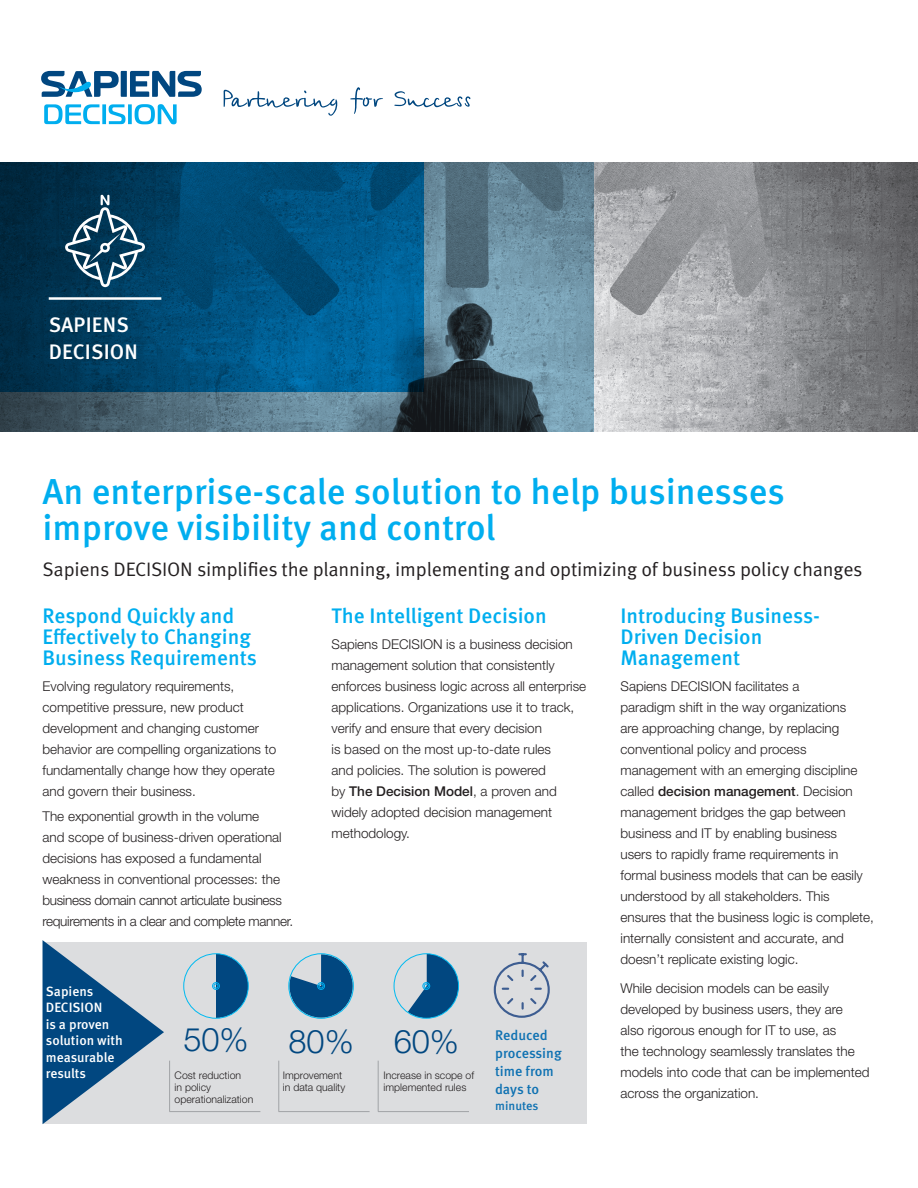
<style>
.page{position:relative;width:918px;height:1188px;background:#fff}
.page>*{position:absolute;margin:0;border:0;box-sizing:border-box;transform-origin:0 0}
.t1{font:500 36px/36px "Meta Pro";color:#00aeef}
.t2{font:300 32.55px "Helvetica Neue LT Std";color:#014780}
.t3{font:500 21px/21px "Meta Pro";color:#00aeef}
.t4{font:500 21px/27px "Meta Pro";letter-spacing:.01em;color:#fff}
.t5{font:19.5px "Meta Pro Norm";letter-spacing:-.01em;color:#231f20}
.t6{font:500 14.1px/18px "Meta Pro";letter-spacing:-.005em;color:#0e71b2}
.t7{font:300 13.5px/21px "Helvetica Neue LT Std";color:#231f20}
.t8{font:500 13.5px/16.5px "Meta Pro";letter-spacing:-.005em;color:#fff}
.t9{font:500 12.3px "Meta Pro";color:#0e71b2}
.t10{font:300 10.5px/12px "Helvetica Neue LT Std";color:#231f20}
.s1{font-weight:500}
</style>
<div class="page">
<img style="left:594px;top:162px;width:324px;height:270px">
<svg style="left:0;top:162px;width:594px;height:270px;background:#597685"></svg>
<svg style="left:0;top:162px;width:424px;height:230px;background:#004a74"></svg>
<svg style="left:224px;top:87px;width:246px;height:29px"></svg>
<svg style="left:41px;top:71px;width:161px;height:26px"></svg>
<svg style="left:44px;top:104px;width:133px;height:20px"></svg>
<hr style="left:49px;top:297px;width:112px;height:3px;background:#fff">
<svg style="left:65px;top:195px;width:80px;height:92px;background:#315d76"></svg>
<div style="left:43px;top:943px;width:543px;height:181px;background:#dcdddf"></div>
<svg style="left:289px;top:954px;width:64px;height:64px"></svg>
<div style="left:317px;top:982px;width:8px;height:8px;border:1px solid #00aeef;border-radius:50%"></div>
<svg style="left:408px;top:954px;width:51px;height:64px"></svg>
<div style="left:423px;top:982px;width:7px;height:8px;border:1px solid #00aeef;border-radius:50%"></div>
<svg style="left:214px;top:954px;width:34px;height:64px"></svg>
<div style="left:212px;top:982px;width:8px;height:8px;border:1px solid #00aeef;border-radius:50%"></div>
<hr style="left:378px;top:1061px;width:1px;height:51px;background:#a1a3a6">
<hr style="left:278px;top:1061px;width:1px;height:51px;background:#a1a3a6">
<hr style="left:169px;top:1061px;width:1px;height:51px;background:#a1a3a6">
<hr style="left:378px;top:1111px;width:91px;height:1px;background:#a1a3a6">
<hr style="left:279px;top:1111px;width:91px;height:1px;background:#a1a3a6">
<hr style="left:169px;top:1111px;width:91px;height:1px;background:#a1a3a6">
<svg style="left:43px;top:940px;width:121px;height:184px"></svg>
<svg style="left:493px;top:953px;width:57px;height:65px"></svg>
<p class="t4" style="left:49px;top:310px;width:91px">SAPIENS<br>DECISION</p>
<p class="t1" style="left:43px;top:471px;width:744px">An enterprise-scale solution to help businesses improve visibility and control</p>
<p class="t5" style="left:43px;top:555px;width:822px">Sapiens DECISION simplifies the planning, implementing and optimizing of business policy changes</p>
<p class="t3" style="left:43px;top:604px;width:216px">Respond Quickly and<br>Effectively to Changing<br>Business Requirements</p>
<p class="t7" style="left:43px;top:675px;width:235px">Evolving regulatory requirements, competitive pressure, new product development and changing customer behavior are compelling organizations to fundamentally change how they operate and govern their business.</p>
<p class="t7" style="left:43px;top:805px;width:252px">The exponential growth in the volume<br>and scope of business-driven operational decisions has exposed a fundamental weakness in conventional processes: the business domain cannot articulate business requirements in a clear and complete manner.</p>
<p class="t3" style="left:621px;top:604px;width:201px">Introducing Business-<br>Driven Decision<br>Management</p>
<p class="t7" style="left:621px;top:675px;width:255px">Sapiens DECISION facilitates a<br>paradigm shift in the way organizations<br>are approaching change, by replacing conventional policy and process management with an emerging discipline called <span class="s1">decision management</span>. Decision management bridges the gap between business and IT by enabling business<br>users to rapidly frame requirements in formal business models that can be easily understood by all stakeholders. This ensures that the business logic is complete, internally consistent and accurate, and doesn’t replicate existing logic.</p>
<p class="t7" style="left:621px;top:978px;width:251px">While decision models can be easily developed by business users, they are also rigorous enough for IT to use, as<br>the technology seamlessly translates the models into code that can be implemented across the organization.</p>
<p class="t3" style="left:332px;top:604px;width:217px">The Intelligent Decision</p>
<p class="t7" style="left:332px;top:633px;width:256px">Sapiens DECISION is a business decision management solution that consistently enforces business logic across all enterprise applications. Organizations use it to track, verify and ensure that every decision<br>is based on the most up-to-date rules<br>and policies. The solution is powered<br>by <span class="s1">The Decision Model</span>, a proven and widely adopted decision management methodology.</p>
<p class="t8" style="left:46px;top:982px;width:79px">Sapiens<br>DECISION<br>is a proven solution with measurable results</p>
<p class="t2" style="left:183px;top:1019px;width:67px">50%</p>
<p class="t6" style="left:495px;top:1025px;width:68px">Reduced processing time from days to</p>
<p class="t9" style="left:495px;top:1096px;width:45px">minutes</p>
<p class="t2" style="left:289px;top:1022px;width:67px">80%</p>
<p class="t2" style="left:394px;top:1022px;width:67px">60%</p>
<p class="t10" style="left:175px;top:1069px;width:80px">Cost reduction<br>in policy operationalization</p>
<p class="t10" style="left:283px;top:1069px;width:64px">Improvement in data quality</p>
<p class="t10" style="left:384px;top:1069px;width:92px">Increase in scope of implemented rules</p>
</div>
